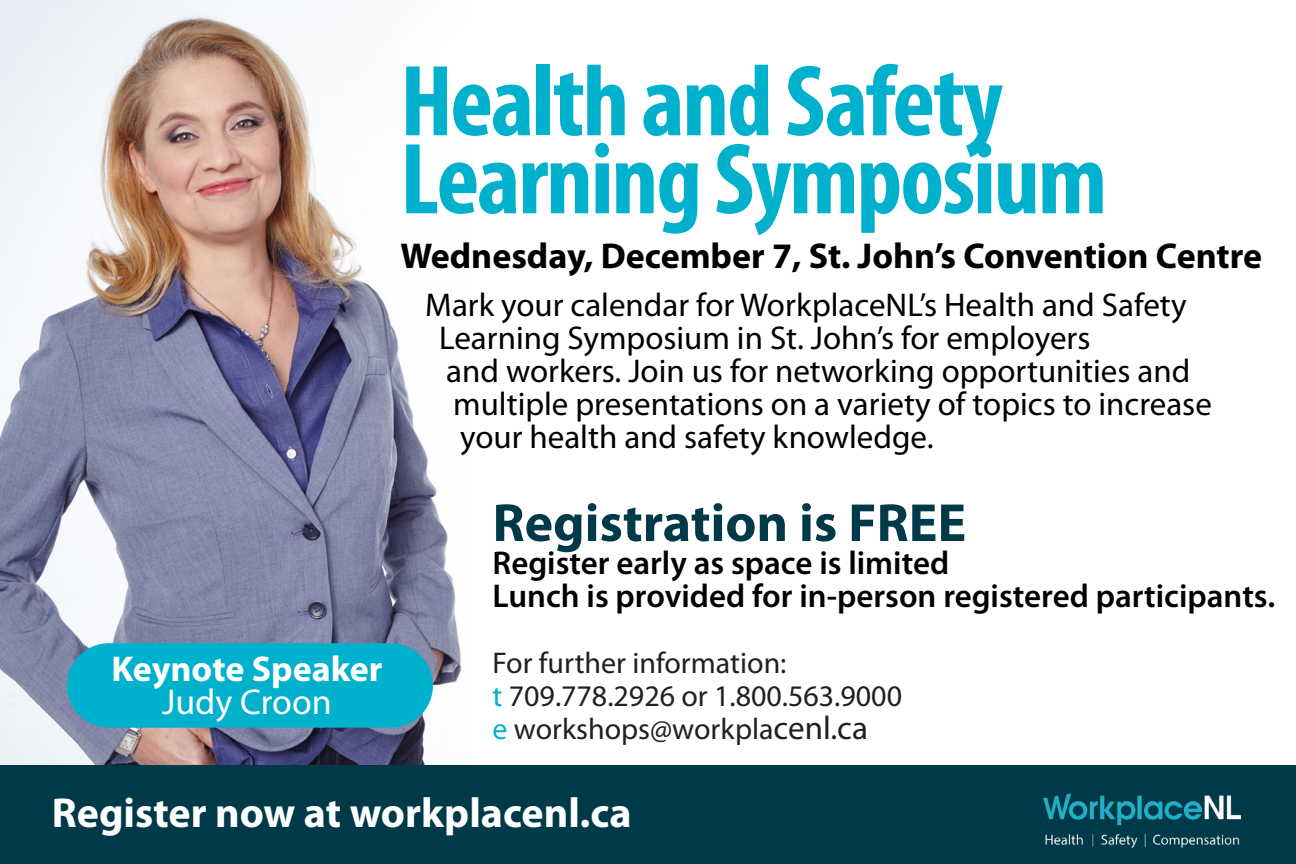
<style>
.page{position:relative;width:1296px;height:864px;background:#fff}
.page>*{position:absolute;margin:0;border:0;box-sizing:border-box;transform-origin:0 0}
.t1{font:700 condensed 102px/78px "Myriad Pro";letter-spacing:-.02em;color:#00b1cd}
.t2{font:700 54px "Myriad Pro";color:#003a49}
.t3{font:700 42px "Myriad Pro";color:#fff}
.t4{font:700 36px "Myriad Pro";color:#000}
.t5{font:700 36px/33px "Myriad Pro";color:#fff;text-align:center}
.t6{font:33px "Myriad Pro";color:#000}
.t7{font:600 33px "Myriad Pro";color:#000}
.t8{font:30px/33px "Myriad Pro";color:#231f20}
.s1{font-weight:400}
.s2{color:#00b1cd}
.s3{font-size:33px}
</style>
<div class="page">
<img style="left:0;top:0;width:462px;height:765px">
<svg style="left:374px;top:0;width:88px;height:190px"></svg>
<div style="left:67px;top:643px;width:366px;height:85px;background:#00b1cd;border-radius:42px"></div>
<div style="left:0;top:765px;width:1296px;height:99px;background:#003a49"></div>
<img style="left:1043px;top:794px;width:197px;height:54px">
<p class="t1" style="left:400px;top:60px;width:708px">Health and Safety<br>Learning Symposium</p>
<p class="t4" style="left:400px;top:232px;width:863px">Wednesday, December 7, St. John’s Convention Centre</p>
<p class="t5" style="left:111px;top:651px;width:273px">Keynote Speaker<br><span class="s1">Judy Croon</span></p>
<p class="t6" style="left:425px;top:285px;width:763px">Mark your calendar for WorkplaceNL’s Health and Safety</p>
<p class="t6" style="left:439px;top:318px;width:653px">Learning Symposium in St. John’s for employers</p>
<p class="t6" style="left:446px;top:351px;width:746px">and workers. Join us for networking opportunities and</p>
<p class="t6" style="left:453px;top:384px;width:760px">multiple presentations on a variety of topics to increase</p>
<p class="t6" style="left:460px;top:417px;width:475px">your health and safety knowledge.</p>
<p class="t2" style="left:493px;top:488px;width:475px">Registration is FREE</p>
<p class="t7" style="left:493px;top:542px;width:458px">Register early as space is limited</p>
<p class="t7" style="left:493px;top:575px;width:784px">Lunch is provided for in-person registered participants.</p>
<p class="t8" style="left:493px;top:646px;width:411px">For further information:<br><span class="s2">t</span> 709.778.2926 or 1.800.563.9000 <span class="s2">e</span> workshops@workpla<span class="s3">cenl.ca</span></p>
<p class="t3" style="left:52px;top:786px;width:581px">Register now at workplacenl.ca</p>
</div>
